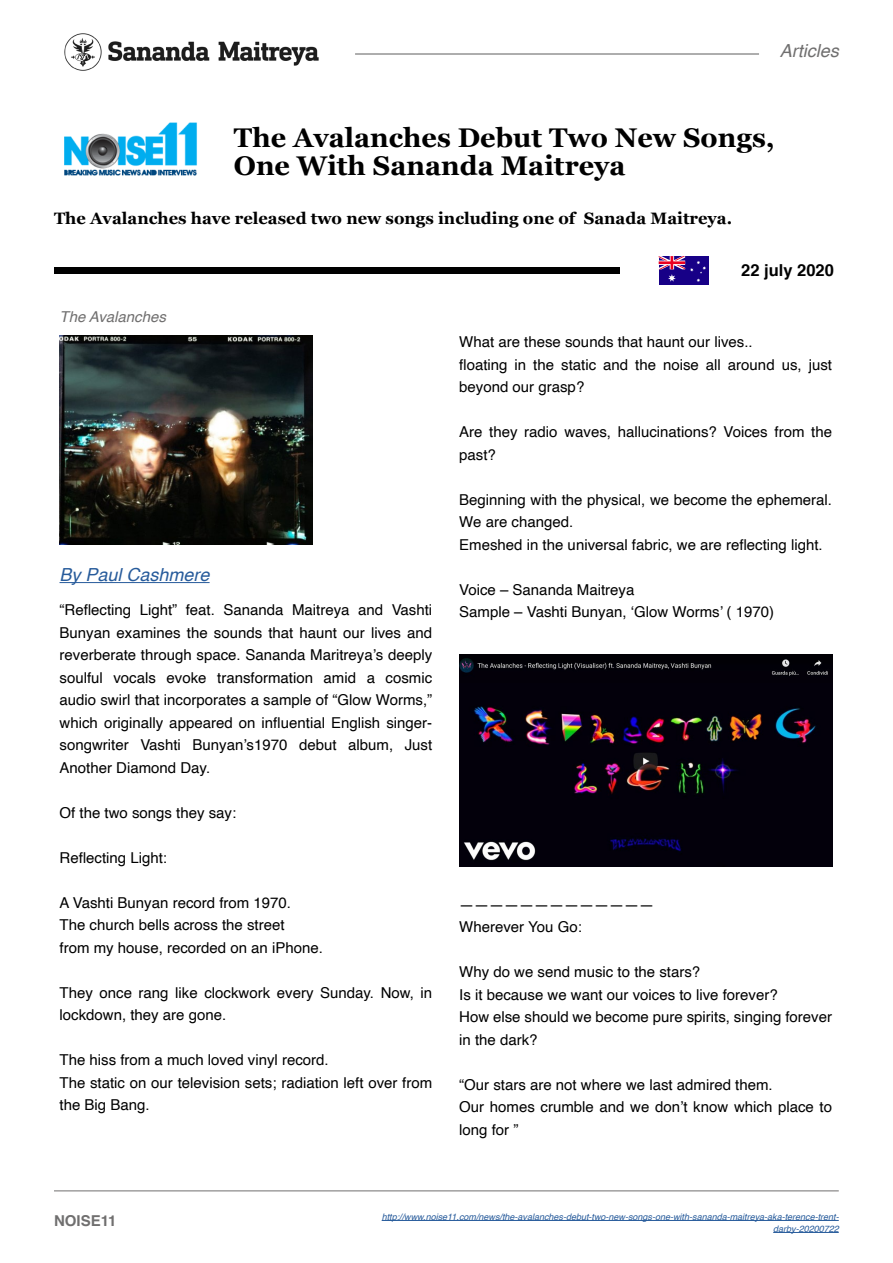
<style>
.page{position:relative;width:893px;height:1263px;background:#fff}
.page>*{position:absolute;margin:0;border:0;box-sizing:border-box;transform-origin:0 0}
.t1{font:700 27px/28.5px "Georgia";color:#000}
.t2{font:italic 18px "Helvetica";color:#275b9b}
.t3{font:italic 18px "Helvetica";color:#706f6f}
.t4{font:700 16.5px "Georgia";color:#000}
.t5{font:700 16.5px "Helvetica";color:#000}
.t6{font:15px/22.5px "Helvetica";color:#000}
.t7{font:italic 15px "Helvetica";color:#706f6f}
.t8{font:700 15px "Helvetica";color:#706f6f}
.t9{font:italic 9px/12px "Helvetica";color:#275b9b;text-align:right}
</style>
<div class="page">
<div style="left:54px;top:267px;width:566px;height:7px;background:#000"></div>
<img style="left:64px;top:33px;width:255px;height:38px">
<hr style="left:355px;top:53px;width:404px;height:2px;background:#706f6f">
<hr style="left:54px;top:1190px;width:785px;height:1px;background:#706f6f">
<img style="left:64px;top:122px;width:133px;height:54px">
<hr style="left:382px;top:1220px;width:457px;height:1px;background:#275b9b">
<hr style="left:773px;top:1232px;width:66px;height:1px;background:#275b9b">
<div style="left:659px;top:256px;width:49px;height:29px;background:#170087"></div>
<svg style="left:659px;top:256px;width:47px;height:26px"></svg>
<img style="left:60px;top:336px;width:253px;height:208px">
<img style="left:459px;top:654px;width:373px;height:212px">
<hr style="left:60px;top:582px;width:150px;height:1px;background:#275b9b">
<p class="t3" style="left:780px;top:36px;width:61px">Articles</p>
<h1 class="t1" style="left:234px;top:122px;width:542px">The Avalanches Debut Two New Songs,<br>One With Sananda Maitreya</h1>
<p class="t4" style="left:54px;top:206px;width:680px">The Avalanches have released two new songs including one of Sanada Maitreya.</p>
<p class="t5" style="left:741px;top:256px;width:94px">22 july 2020</p>
<p class="t7" style="left:60px;top:305px;width:108px">The Avalanches</p>
<p class="t2" style="left:60px;top:561px;width:152px">By Paul Cashmere</p>
<p class="t6" style="left:60px;top:599px;width:374px;text-align:justify">“Reflecting Light” feat. Sananda Maitreya and Vashti Bunyan examines the sounds that haunt our lives and reverberate through space. Sananda Maritreya’s deeply soulful vocals evoke transformation amid a cosmic audio swirl that incorporates a sample of “Glow Worms,” which originally appeared on influential English singer&shy;songwriter Vashti Bunyan’s1970 debut album, Just Another Diamond Day.</p>
<p class="t6" style="left:60px;top:801px;width:178px">Of the two songs they say:</p>
<p class="t6" style="left:60px;top:846px;width:109px">Reflecting Light:</p>
<p class="t6" style="left:60px;top:891px;width:265px">A Vashti Bunyan record from 1970.<br>The church bells across the street<br>from my house, recorded on an iPhone.</p>
<p class="t6" style="left:60px;top:981px;width:374px">They once rang like clockwork every Sunday. Now, in lockdown, they are gone.</p>
<p class="t6" style="left:60px;top:1049px;width:374px">The hiss from a much loved vinyl record.<br>The static on our television sets; radiation left over from the Big Bang.</p>
<p class="t6" style="left:459px;top:331px;width:374px">What are these sounds that haunt our lives..<br>floating in the static and the noise all around us, just beyond our grasp?</p>
<p class="t6" style="left:459px;top:421px;width:374px">Are they radio waves, hallucinations? Voices from the past?</p>
<p class="t6" style="left:459px;top:488px;width:374px">Beginning with the physical, we become the ephemeral.<br>We are changed.<br>Emeshed in the universal fabric, we are reflecting light.</p>
<p class="t6" style="left:459px;top:578px;width:316px">Voice – Sananda Maitreya<br>Sample – Vashti Bunyan, ‘Glow Worms’ ( 1970)</p>
<p class="t6" style="left:459px;top:893px;width:196px">—————————————<br>Wherever You Go:</p>
<p class="t6" style="left:459px;top:961px;width:374px">Why do we send music to the stars?<br>Is it because we want our voices to live forever?<br>How else should we become pure spirits, singing forever in the dark?</p>
<p class="t6" style="left:459px;top:1073px;width:374px">“Our stars are not where we last admired them.<br>Our homes crumble and we don’t know which place to long for ”</p>
<p class="t8" style="left:54px;top:1209px;width:64px">NOISE11</p>
<p class="t9" style="left:382px;top:1211px;width:459px">http://www.noise11.com/news/the-avalanches-debut-two-new-songs-one-with-sananda-maitreya-aka-terence-trent&shy;darby-20200722</p>
</div>
